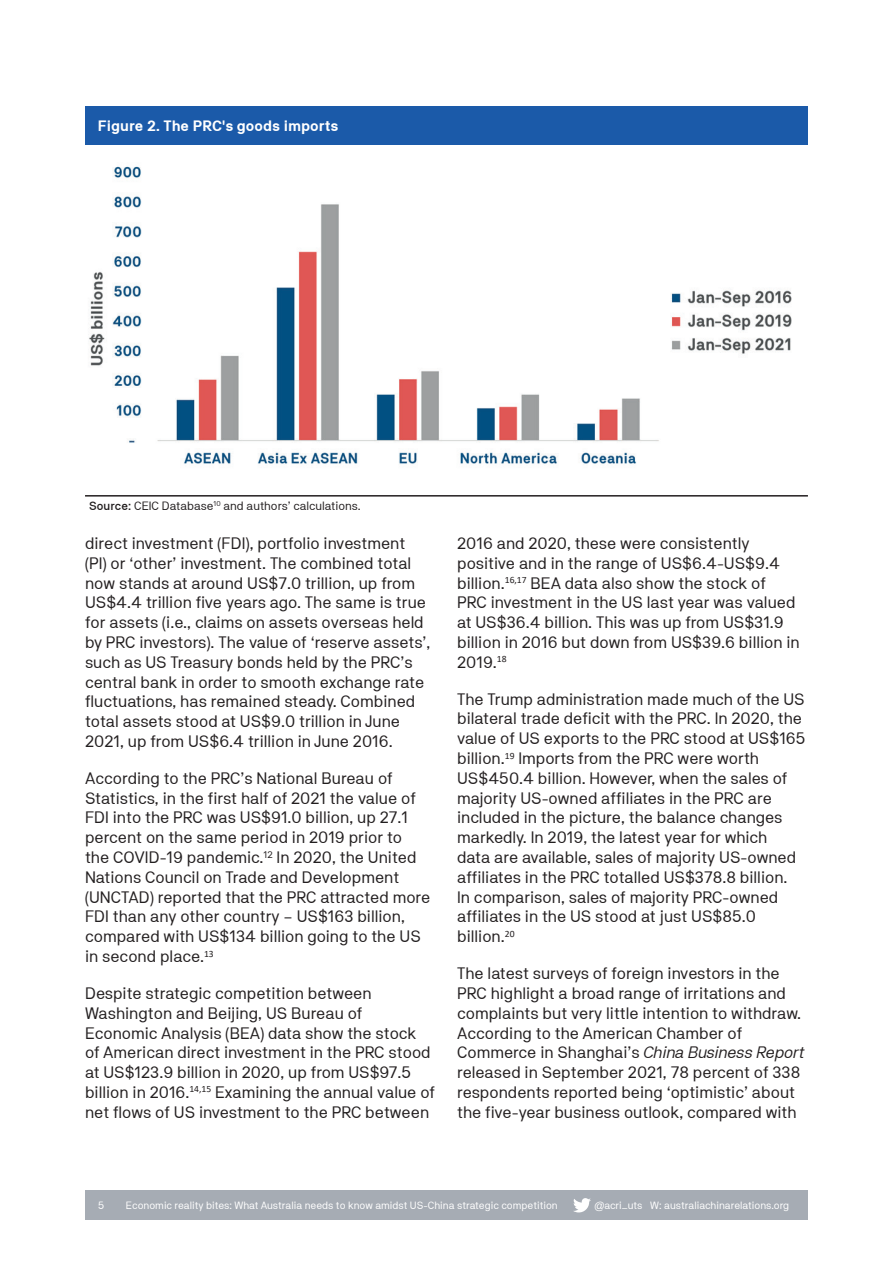
<style>
.page{position:relative;width:893px;height:1263px;background:#fff}
.page>*{position:absolute;margin:0;border:0;box-sizing:border-box;transform-origin:0 0}
.t1{font:16.5px/19.8px "NB Akademie Std";color:#231f20}
.t2{font:700 15px "NB Akademie Std";color:#fff}
.t3{font:12px "NB Akademie Std";color:#231f20}
.t4{font:10.5px "NB Akademie Std";color:#fff}
.s1{font-weight:500}
.s2{font-style:italic}
</style>
<div class="page">
<div style="left:85px;top:1191px;width:723px;height:29px;background:#a6acb4"></div>
<svg style="left:573px;top:1198px;width:17px;height:14px"></svg>
<div style="left:85px;top:106px;width:723px;height:39px;background:#1b5aa9"></div>
<hr style="left:85px;top:495px;width:723px;height:2px;background:#231f20">
<img style="left:89px;top:166px;width:703px;height:298px">
<p class="t2" style="left:98px;top:118px;width:242px">Figure 2. The PRC's goods imports</p>
<p class="t3" style="left:89px;top:498px;width:273px"><span class="s1">Source:</span> CEIC Database<sup>10</sup> and authors’ calculations.</p>
<p class="t1" style="left:85px;top:533px;width:347px">direct investment (FDI), portfolio investment (PI) or ‘other’ investment. The combined total now stands at around US$7.0 trillion, up from US$4.4 trillion five years ago. The same is true for assets (i.e., claims on assets overseas held by PRC investors). The value of ‘reserve assets’, such as US Treasury bonds held by the PRC’s central bank in order to smooth exchange rate fluctuations, has remained steady. Combined total assets stood at US$9.0 trillion in June 2021, up from US$6.4 trillion in June 2016.</p>
<p class="t1" style="left:85px;top:768px;width:347px">According to the PRC’s National Bureau of Statistics, in the first half of 2021 the value of FDI into the PRC was US$91.0 billion, up 27.1 percent on the same period in 2019 prior to the COVID-19 pandemic.<sup>12</sup> In 2020, the United Nations Council on Trade and Development (UNCTAD) reported that the PRC attracted more FDI than any other country – US$163 billion, compared with US$134 billion going to the US in second place.<sup>13</sup></p>
<p class="t1" style="left:85px;top:983px;width:351px">Despite strategic competition between Washington and Beijing, US Bureau of Economic Analysis (BEA) data show the stock of American direct investment in the PRC stood at US$123.9 billion in 2020, up from US$97.5 billion in 2016.<sup>14,15</sup> Examining the annual value of net flows of US investment to the PRC between</p>
<p class="t1" style="left:457px;top:533px;width:344px">2016 and 2020, these were consistently positive and in the range of US$6.4-US$9.4 billion.<sup>16,17</sup> BEA data also show the stock of PRC investment in the US last year was valued at US$36.4 billion. This was up from US$31.9 billion in 2016 but down from US$39.6 billion in 2019.<sup>18</sup></p>
<p class="t1" style="left:457px;top:689px;width:350px">The Trump administration made much of the US bilateral trade deficit with the PRC. In 2020, the value of US exports to the PRC stood at US$165 billion.<sup>19</sup> Imports from the PRC were worth US$450.4 billion. However, when the sales of majority US-owned affiliates in the PRC are included in the picture, the balance changes markedly. In 2019, the latest year for which<br>data are available, sales of majority US-owned affiliates in the PRC totalled US$378.8 billion.<br>In comparison, sales of majority PRC-owned affiliates in the US stood at just US$85.0 billion.<sup>20</sup></p>
<p class="t1" style="left:457px;top:963px;width:349px">The latest surveys of foreign investors in the PRC highlight a broad range of irritations and complaints but very little intention to withdraw.<br>According to the American Chamber of Commerce in Shanghai’s <span class="s2">China Business Report </span>released in September 2021, 78 percent of 338 respondents reported being ‘optimistic’ about the five-year business outlook, compared with</p>
<p class="t4" style="left:98px;top:1200px;width:8px">5</p>
<p class="t4" style="left:126px;top:1200px;width:433px">Economic reality bites: What Australia needs to know amidst US-China strategic competition</p>
<p class="t4" style="left:594px;top:1200px;width:196px">@acri_uts W: australiachinarelations.org</p>
</div>
